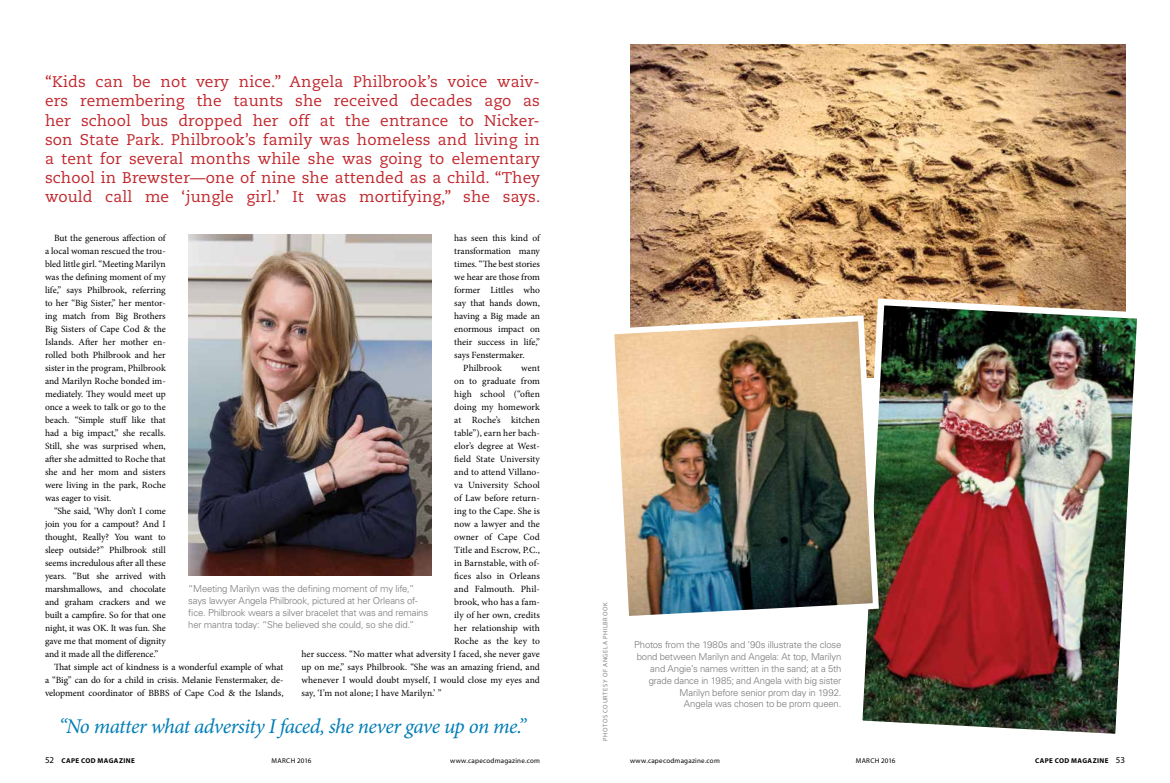
<style>
.page{position:relative;width:1170px;height:783px;background:#fff}
.page>*{position:absolute;margin:0;border:0;box-sizing:border-box;transform-origin:0 0}
.t1{font:italic 21px "Minion Pro";letter-spacing:-.025em;color:#007db6}
.t2{font:15.5px/19px "Caecilia";letter-spacing:.01em;color:#c1272d;text-align:justify}
.t3{font:9.5px/13px "Minion Pro";color:#000;text-align:justify}
.t4{font:300 9.5px/11.9px "Univers";letter-spacing:-.02em;color:#77787b;text-align:right}
.t5{font:7px "Myriad Pro";letter-spacing:.035em;color:#000}
.t6{font:700 7px "Myriad Pro";letter-spacing:.06em;color:#000}
.t7{font:6.5px "Myriad Pro";letter-spacing:.085em;color:#808285}
.s1{font-weight:400;font-size:9px}
</style>
<div class="page">
<img style="left:188px;top:234px;width:244px;height:342px">
<img style="left:631px;top:44px;width:494px;height:268px">
<img style="left:852px;top:295px;width:285px;height:439px">
<img style="left:614px;top:312px;width:268px;height:313px">
<p class="t2" style="left:45px;top:73px;width:497px">“Kids can be not very nice.” Angela Philbrook’s voice waiv&shy;ers remembering the taunts she received decades ago as her school bus dropped her off at the entrance to Nicker&shy;son State Park. Philbrook’s family was homeless and living in a tent for several months while she was going to elementary school in Brewster—one of nine she attended as a child. “They would call me ‘jungle girl.’ It was mortifying,” she says.</p>
<p class="t3" style="left:454px;top:231px;width:87px">has seen this kind of</p>
<p class="t3" style="left:454px;top:244px;width:87px">transformation many</p>
<p class="t3" style="left:454px;top:257px;width:87px">times. “The best stories</p>
<p class="t3" style="left:454px;top:270px;width:87px">we hear are those from</p>
<p class="t3" style="left:454px;top:283px;width:87px">former Littles who</p>
<p class="t3" style="left:454px;top:296px;width:87px">say that hands down,</p>
<p class="t3" style="left:454px;top:309px;width:87px">having a Big made an</p>
<p class="t3" style="left:454px;top:322px;width:87px">enormous impact on</p>
<p class="t3" style="left:454px;top:335px;width:87px">their success in life,”</p>
<p class="t3" style="left:454px;top:348px;width:72px">says Fenstermaker.</p>
<p class="t3" style="left:463px;top:361px;width:40px">Philbrook</p>
<p class="t3" style="left:521px;top:361px;width:20px">went</p>
<p class="t3" style="left:454px;top:374px;width:87px">on to graduate from</p>
<p class="t3" style="left:454px;top:387px;width:87px">high school (“often</p>
<p class="t3" style="left:454px;top:400px;width:87px">doing my homework</p>
<p class="t3" style="left:454px;top:413px;width:87px">at Roche’s kitchen</p>
<p class="t3" style="left:454px;top:426px;width:87px">table”), earn her bach-</p>
<p class="t3" style="left:454px;top:439px;width:87px">elor’s degree at West-</p>
<p class="t3" style="left:454px;top:452px;width:87px">field State University</p>
<p class="t3" style="left:454px;top:465px;width:87px">and to attend Villano-</p>
<p class="t3" style="left:454px;top:478px;width:87px">va University School</p>
<p class="t3" style="left:454px;top:491px;width:87px">of Law before return-</p>
<p class="t3" style="left:454px;top:504px;width:87px">ing to the Cape. She is</p>
<p class="t3" style="left:454px;top:517px;width:87px">now a lawyer and the</p>
<p class="t3" style="left:454px;top:530px;width:87px">owner of Cape Cod</p>
<p class="t3" style="left:454px;top:543px;width:87px">Title and Escrow, P.C.,</p>
<p class="t3" style="left:454px;top:556px;width:87px">in Barnstable, with of-</p>
<p class="t3" style="left:454px;top:569px;width:87px">fices also in Orleans</p>
<p class="t3" style="left:454px;top:582px;width:87px">and Falmouth. Phil-</p>
<p class="t3" style="left:454px;top:595px;width:87px">brook, who has a fam-</p>
<p class="t3" style="left:454px;top:608px;width:87px">ily of her own, credits</p>
<p class="t3" style="left:454px;top:621px;width:87px">her relationship with</p>
<p class="t3" style="left:454px;top:634px;width:87px">Roche as the key to</p>
<p class="t3" style="left:302px;top:647px;width:240px">her success. “No matter what adversity I faced, she never gave</p>
<p class="t3" style="left:302px;top:660px;width:240px">up on me,” says Philbrook. “She was an amazing friend, and</p>
<p class="t3" style="left:302px;top:673px;width:240px">whenever I would doubt myself, I would close my eyes and</p>
<p class="t3" style="left:302px;top:686px;width:142px">say, ‘I’m not alone; I have Marilyn.’ ”</p>
<p class="t3" style="left:45px;top:232px;width:122px;text-indent:9px">But the generous affection of a local woman rescued the trou&shy;bled little girl. “Meeting Marilyn was the defining moment of my life,” says Philbrook, referring to her “Big Sister,” her mentor&shy;ing match from Big Brothers Big Sisters of Cape Cod &amp; the Islands. After her mother en&shy;rolled both Philbrook and her sister in the program, Philbrook and Marilyn Roche bonded im&shy;mediately. They would meet up once a week to talk or go to the beach. “Simple stuff like that had a big impact,” she recalls.<br>Still, she was surprised when, after she admitted to Roche that she and her mom and sisters were living in the park, Roche was eager to visit.</p>
<p class="t3" style="left:54px;top:504px;width:113px">“She said, ‘Why don’t I come</p>
<p class="t3" style="left:45px;top:517px;width:122px">join you for a campout? And I</p>
<p class="t3" style="left:45px;top:530px;width:122px">thought, Really? You want to</p>
<p class="t3" style="left:45px;top:543px;width:122px">sleep outside?” Philbrook still</p>
<p class="t3" style="left:45px;top:556px;width:122px">seems incredulous after all these</p>
<p class="t3" style="left:45px;top:569px;width:122px">years. “But she arrived with</p>
<p class="t3" style="left:45px;top:582px;width:122px">marshmallows, and chocolate</p>
<p class="t3" style="left:45px;top:595px;width:122px">and graham crackers and we</p>
<p class="t3" style="left:45px;top:608px;width:122px">built a campfire. So for that one</p>
<p class="t3" style="left:45px;top:621px;width:122px">night, it was OK. It was fun. She</p>
<p class="t3" style="left:45px;top:634px;width:122px">gave me that moment of dignity</p>
<p class="t3" style="left:45px;top:647px;width:115px">and it made all the difference.”</p>
<p class="t3" style="left:54px;top:660px;width:231px">That simple act of kindness is a wonderful example of what</p>
<p class="t3" style="left:45px;top:673px;width:240px">a “Big” can do for a child in crisis. Melanie Fenstermaker, de-</p>
<p class="t3" style="left:45px;top:686px;width:240px">velopment coordinator of BBBS of Cape Cod &amp; the Islands,</p>
<p class="t4" style="left:188px;top:583px;width:241px;text-align:left">“Meeting Marilyn was the defining moment of my life,” says lawyer Angela Philbrook, pictured at her Orleans of&shy;fice. Philbrook wears a silver bracelet that was and remains her mantra today: “She believed she could, so she did.”</p>
<h1 class="t1" style="left:59px;top:712px;width:469px">“No matter what adversity I faced, she never gave up on me.”</h1>
<p class="t7" style="left:601px;top:741px;width:139px;rotate:-90deg">PHOTOS COURTESY OF ANGELA PHILBROOK</p>
<p class="t4" style="left:634px;top:638px;width:209px">Photos from the 1980s and ’90s illustrate the close bond between Marilyn and Angela: At top, Marilyn and Angie’s names written in the sand; at a 5th grade dance in 1985; and Angela with big sister Marilyn before senior prom day in 1992.<br>Angela was chosen to be prom queen.</p>
<p class="t6" style="left:45px;top:756px;width:91px"><span class="s1">52</span> CAPE COD MAGAZINE</p>
<p class="t5" style="left:272px;top:756px;width:41px">MARCH 2016</p>
<p class="t5" style="left:450px;top:756px;width:91px">www.capecodmagazine.com</p>
<p class="t5" style="left:630px;top:756px;width:91px">www.capecodmagazine.com</p>
<p class="t5" style="left:856px;top:756px;width:41px">MARCH 2016</p>
<p class="t6" style="left:1035px;top:756px;width:91px">CAPE COD MAGAZINE <span class="s1">53</span></p>
</div>
